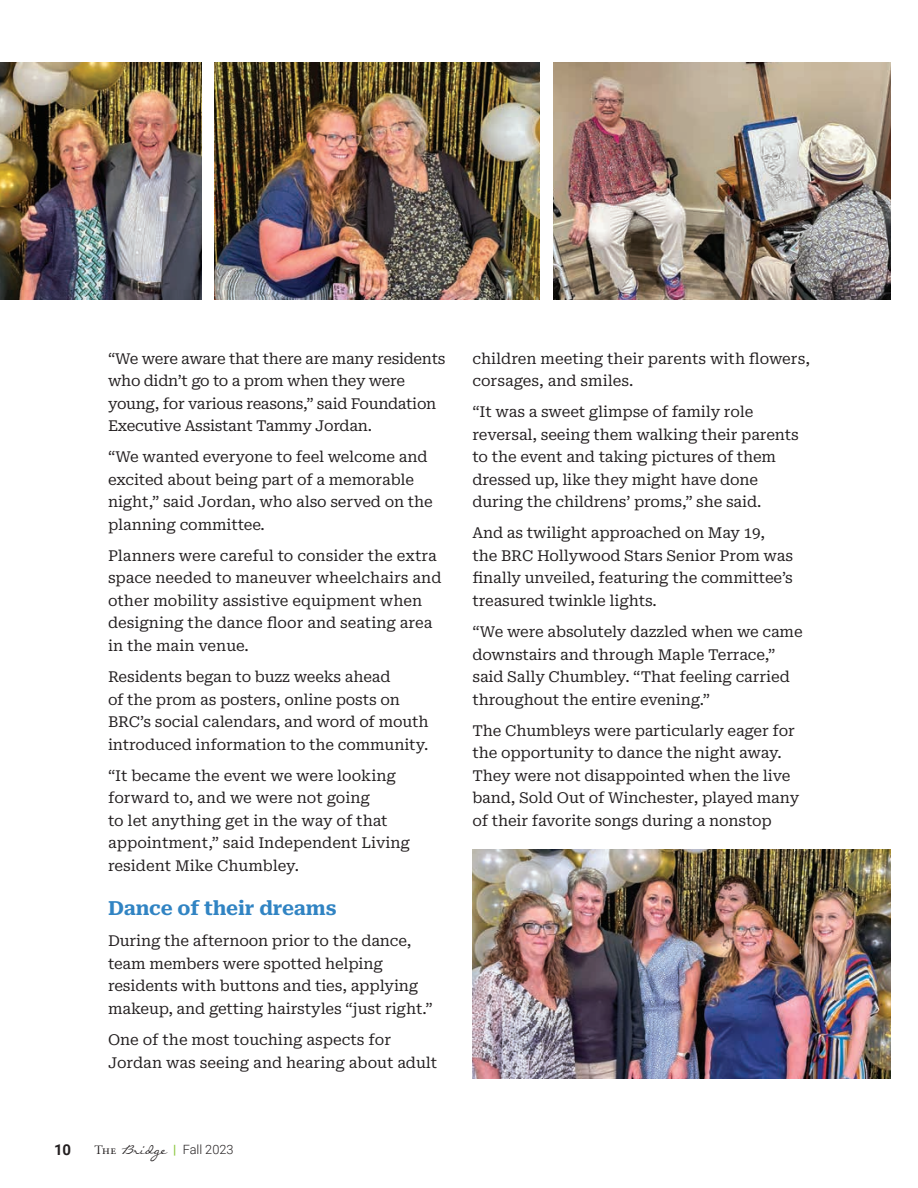
<style>
.page{position:relative;width:918px;height:1188px;background:#fff}
.page>*{position:absolute;margin:0;border:0;box-sizing:border-box;transform-origin:0 0}
.t1{font:700 19.5px "Roboto Serif";letter-spacing:-.01em;color:#3184c3}
.t2{font:15px/22.5px "Roboto Serif";letter-spacing:-.01em;color:#231f20}
.t3{font:700 15px "Roboto";color:#231f20}
.t4{font:300 12.75px "Roboto";color:#231f20}
.s1{font-family:"Adobe Garamond Pro";font-weight:400}
.s2{font-family:"Callie Hand";font-weight:400;font-size:18px}
.s3{font-weight:500;color:#8bc63e}
</style>
<div class="page">
<img style="left:554px;top:63px;width:337px;height:236px">
<img style="left:215px;top:63px;width:325px;height:236px">
<img style="left:0;top:63px;width:201px;height:236px">
<img style="left:472px;top:850px;width:419px;height:229px">
<p class="t2" style="left:108px;top:346px;width:339px">“We were aware that there are many residents who didn’t go to a prom when they were young, for various reasons,” said Foundation Executive Assistant Tammy Jordan.</p>
<p class="t2" style="left:108px;top:445px;width:326px">“We wanted everyone to feel welcome and excited about being part of a memorable night,” said Jordan, who also served on the planning committee.</p>
<p class="t2" style="left:108px;top:543px;width:335px">Planners were careful to consider the extra space needed to maneuver wheelchairs and other mobility assistive equipment when designing the dance floor and seating area in the main venue.</p>
<p class="t2" style="left:108px;top:664px;width:322px">Residents began to buzz weeks ahead<br>of the prom as posters, online posts on BRC’s social calendars, and word of mouth introduced information to the community.</p>
<p class="t2" style="left:108px;top:763px;width:304px">“It became the event we were looking forward to, and we were not going<br>to let anything get in the way of that appointment,” said Independent Living resident Mike Chumbley.</p>
<h1 class="t1" style="left:108px;top:893px;width:230px">Dance of their dreams</h1>
<p class="t2" style="left:108px;top:929px;width:326px">During the afternoon prior to the dance, team members were spotted helping residents with buttons and ties, applying makeup, and getting hairstyles “just right.”</p>
<p class="t2" style="left:108px;top:1028px;width:331px">One of the most touching aspects for<br>Jordan was seeing and hearing about adult</p>
<p class="t2" style="left:472px;top:346px;width:339px">children meeting their parents with flowers, corsages, and smiles.</p>
<p class="t2" style="left:472px;top:400px;width:328px">“It was a sweet glimpse of family role reversal, seeing them walking their parents to the event and taking pictures of them dressed up, like they might have done during the childrens’ proms,” she said.</p>
<p class="t2" style="left:472px;top:521px;width:322px">And as twilight approached on May 19, the BRC Hollywood Stars Senior Prom was finally unveiled, featuring the committee’s treasured twinkle lights.</p>
<p class="t2" style="left:472px;top:619px;width:332px">“We were absolutely dazzled when we came downstairs and through Maple Terrace,” said Sally Chumbley. “That feeling carried throughout the entire evening.”</p>
<p class="t2" style="left:472px;top:718px;width:328px">The Chumbleys were particularly eager for the opportunity to dance the night away.<br>They were not disappointed when the live band, Sold Out of Winchester, played many of their favorite songs during a nonstop</p>
<p class="t3" style="left:54px;top:1139px;width:19px">10</p>
<p class="t4" style="left:94px;top:1140px;width:141px"><span class="s1">The</span> <span class="s2">Bridge</span> <span class="s3">|</span> Fall 2023</p>
</div>
